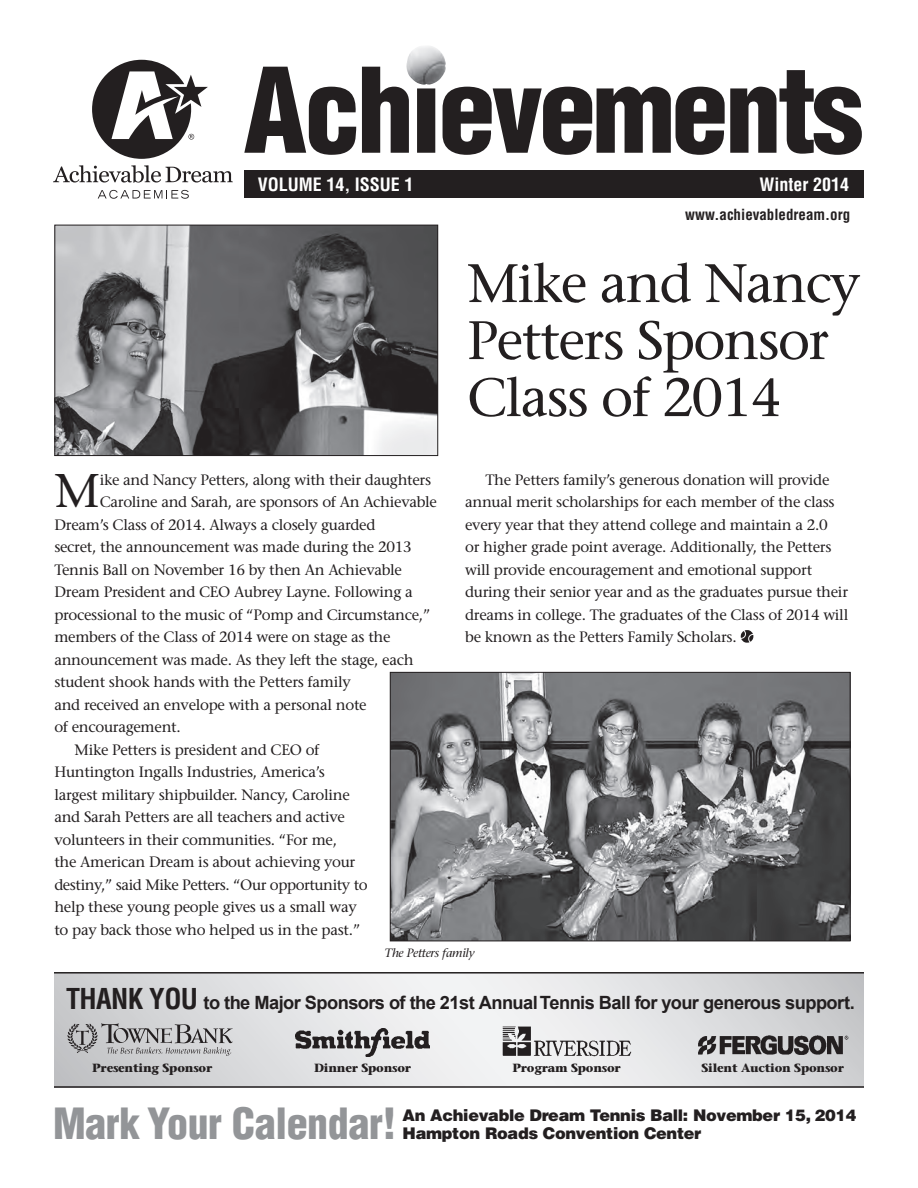
<style>
.page{position:relative;width:918px;height:1188px;background:#fff}
.page>*{position:absolute;margin:0;border:0;box-sizing:border-box;transform-origin:0 0}
.t1{font:900 condensed 114.75px "Helvetica";letter-spacing:-.035em;color:#231f20}
.t2{font:54px/57px "Stone Serif";letter-spacing:-.03em;color:#231f20}
.t3{font:47.1px "Stone Serif";color:#231f20}
.t4{font:900 condensed 42px "Helvetica";letter-spacing:-.01em;color:#939598}
.t5{font:700 condensed 28.05px "Helvetica";letter-spacing:-.02em;color:#231f20}
.t6{font:700 18.3px "Arial";letter-spacing:-.03em;color:#231f20}
.t7{font:700 condensed 18px "Helvetica";color:#fff}
.t8{font:900 16.05px/17.7px "Helvetica";letter-spacing:-.02em;color:#231f20}
.t9{font:15px/22.5px "Stone Serif";letter-spacing:-.02em;color:#231f20}
.t10{font:700 condensed 15px "Helvetica";color:#231f20}
.t11{font:italic 12px "Stone Serif";letter-spacing:-.02em;color:#231f20}
.t12{font:700 11.85px "Stone Serif";letter-spacing:-.02em;color:#231f20}
</style>
<div class="page">
<svg style="left:54px;top:974px;width:810px;height:112px"></svg>
<div style="left:244px;top:170px;width:620px;height:27px;background:#231f20"></div>
<img style="left:406px;top:46px;width:40px;height:39px">
<svg style="left:741px;top:630px;width:13px;height:13px"></svg>
<img style="left:392px;top:674px;width:456px;height:265px">
<div style="left:390px;top:672px;width:460px;height:269px;border:1px solid #231f20"></div>
<hr style="left:54px;top:1086px;width:810px;height:2px;background:#231f20">
<hr style="left:54px;top:972px;width:810px;height:2px;background:#231f20">
<img style="left:498px;top:1023px;width:139px;height:33px">
<img style="left:296px;top:1028px;width:134px;height:29px">
<svg style="left:67px;top:1023px;width:166px;height:33px;background:#aeaeaf"></svg>
<img style="left:693px;top:1033px;width:160px;height:25px">
<img style="left:56px;top:227px;width:380px;height:227px">
<div style="left:54px;top:225px;width:384px;height:231px;border:1px solid #231f20"></div>
<svg style="left:53px;top:165px;width:180px;height:18px"></svg>
<svg style="left:98px;top:190px;width:91px;height:9px"></svg>
<svg style="left:92px;top:60px;width:116px;height:99px"></svg>
<h1 class="t1" style="left:243px;top:39px;width:622px">Achievements</h1>
<p class="t7" style="left:258px;top:173px;width:157px">VOLUME 14, ISSUE 1</p>
<p class="t7" style="left:760px;top:173px;width:91px">Winter 2014</p>
<p class="t10" style="left:685px;top:205px;width:167px">www.achievabledream.org</p>
<h2 class="t2" style="left:467px;top:254px;width:395px">Mike and Nancy<br>Petters Sponsor<br>Class of 2014</h2>
<h3 class="t3" style="left:54px;top:462px;width:47px">M</h3>
<p class="t9" style="left:100px;top:468px;width:333px">ike and Nancy Petters, along with their daughters</p>
<p class="t9" style="left:100px;top:491px;width:339px">Caroline and Sarah, are sponsors of An Achievable</p>
<p class="t9" style="left:54px;top:513px;width:323px">Dream’s Class of 2014. Always a closely guarded</p>
<p class="t9" style="left:54px;top:536px;width:359px">secret, the announcement was made during the 2013</p>
<p class="t9" style="left:54px;top:558px;width:349px">Tennis Ball on November 16 by then An Achievable</p>
<p class="t9" style="left:54px;top:581px;width:360px">Dream President and CEO Aubrey Layne. Following a</p>
<p class="t9" style="left:54px;top:603px;width:378px">processional to the music of “Pomp and Circumstance,”</p>
<p class="t9" style="left:54px;top:626px;width:338px">members of the Class of 2014 were on stage as the</p>
<p class="t9" style="left:54px;top:648px;width:361px">announcement was made. As they left the stage, each</p>
<p class="t9" style="left:54px;top:671px;width:298px">student shook hands with the Petters family</p>
<p class="t9" style="left:54px;top:693px;width:314px">and received an envelope with a personal note</p>
<p class="t9" style="left:54px;top:716px;width:128px">of encouragement.</p>
<p class="t9" style="left:75px;top:738px;width:246px">Mike Petters is president and CEO of</p>
<p class="t9" style="left:54px;top:761px;width:272px">Huntington Ingalls Industries, America’s</p>
<p class="t9" style="left:54px;top:783px;width:297px">largest military shipbuilder. Nancy, Caroline</p>
<p class="t9" style="left:54px;top:806px;width:292px">and Sarah Petters are all teachers and active</p>
<p class="t9" style="left:54px;top:828px;width:284px">volunteers in their communities. “For me,</p>
<p class="t9" style="left:54px;top:851px;width:303px">the American Dream is about achieving your</p>
<p class="t9" style="left:54px;top:873px;width:315px">destiny,” said Mike Petters. “Our opportunity to</p>
<p class="t9" style="left:54px;top:896px;width:304px">help these young people gives us a small way</p>
<p class="t9" style="left:54px;top:918px;width:307px">to pay back those who helped us in the past.”</p>
<p class="t9" style="left:465px;top:468px;width:385px;text-indent:20px">The Petters family’s generous donation will provide annual merit scholarships for each member of the class every year that they attend college and maintain a 2.0<br>or higher grade point average. Additionally, the Petters will provide encouragement and emotional support during their senior year and as the graduates pursue their dreams in college. The graduates of the Class of 2014 will be known as the Petters Family Scholars.</p>
<p class="t11" style="left:384px;top:945px;width:92px">The Petters family</p>
<h3 class="t5" style="left:66px;top:982px;width:115px">Thank You</h3>
<p class="t6" style="left:204px;top:991px;width:653px">to the Major Sponsors of the 21st Annual Tennis Ball for your generous support.</p>
<p class="t12" style="left:92px;top:1060px;width:122px">Presenting Sponsor</p>
<p class="t12" style="left:314px;top:1060px;width:99px">Dinner Sponsor</p>
<p class="t12" style="left:513px;top:1060px;width:110px">Program Sponsor</p>
<p class="t12" style="left:702px;top:1060px;width:144px">Silent Auction Sponsor</p>
<h3 class="t4" style="left:53px;top:1098px;width:345px">Mark Your Calendar!</h3>
<p class="t8" style="left:403px;top:1106px;width:455px">An Achievable Dream Tennis Ball: November 15, 2014<br>Hampton Roads Convention Center</p>
</div>
